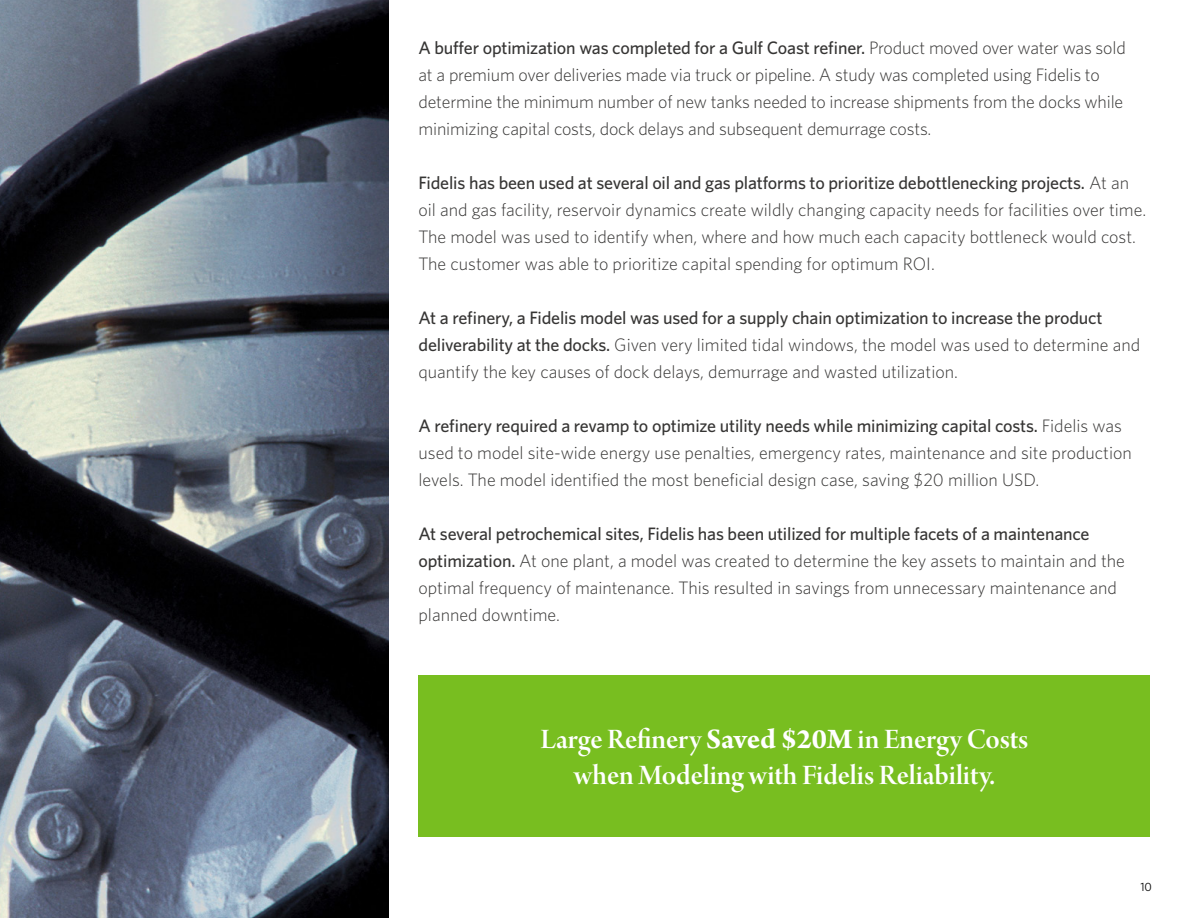
<style>
.page{position:relative;width:1188px;height:918px;background:#fff}
.page>*{position:absolute;margin:0;border:0;box-sizing:border-box;transform-origin:0 0}
.t1{font:30px/36px "Arno Pro Smbd Display";color:#fff;text-align:center}
.t2{font:300 18px/27px "Whitney";color:#363534}
.t3{font:12px "Whitney";color:#000}
.s1{font-weight:500}
.s2{font-family:"Arno Pro";font-weight:700}
</style>
<div class="page">
<img style="left:0;top:0;width:388px;height:918px">
<div style="left:418px;top:675px;width:732px;height:162px;background:#78be20"></div>
<p class="t2" style="left:418px;top:34px;width:709px"><span class="s1">A buffer optimization was completed for a Gulf Coast refiner.</span> Product moved over water was sold at a premium over deliveries made via truck or pipeline. A study was completed using Fidelis to determine the minimum number of new tanks needed to increase shipments from the docks while minimizing capital costs, dock delays and subsequent demurrage costs.</p>
<p class="t2" style="left:418px;top:169px;width:729px"><span class="s1">Fidelis has been used at several oil and gas platforms to prioritize debottlenecking projects.</span> At an oil and gas facility, reservoir dynamics create wildly changing capacity needs for facilities over time.<br>The model was used to identify when, where and how much each capacity bottleneck would cost.<br>The customer was able to prioritize capital spending for optimum ROI.</p>
<p class="t2" style="left:418px;top:304px;width:723px"><span class="s1">At a refinery, a Fidelis model was used for a supply chain optimization to increase the product deliverability at the docks.</span> Given very limited tidal windows, the model was used to determine and quantify the key causes of dock delays, demurrage and wasted utilization.</p>
<p class="t2" style="left:418px;top:412px;width:715px"><span class="s1">A refinery required a revamp to optimize utility needs while minimizing capital costs.</span> Fidelis was used to model site-wide energy use penalties, emergency rates, maintenance and site production levels. The model identified the most beneficial design case, saving $20 million USD.</p>
<p class="t2" style="left:418px;top:520px;width:708px"><span class="s1">At several petrochemical sites, Fidelis has been utilized for multiple facets of a maintenance optimization.</span> At one plant, a model was created to determine the key assets to maintain and the optimal frequency of maintenance. This resulted in savings from unnecessary maintenance and planned downtime.</p>
<h1 class="t1" style="left:540px;top:723px;width:490px">Large Refinery <span class="s2">Saved $20M</span> in Energy Costs when Modeling with Fidelis Reliability.</h1>
<p class="t3" style="left:1140px;top:879px;width:13px">10</p>
</div>
